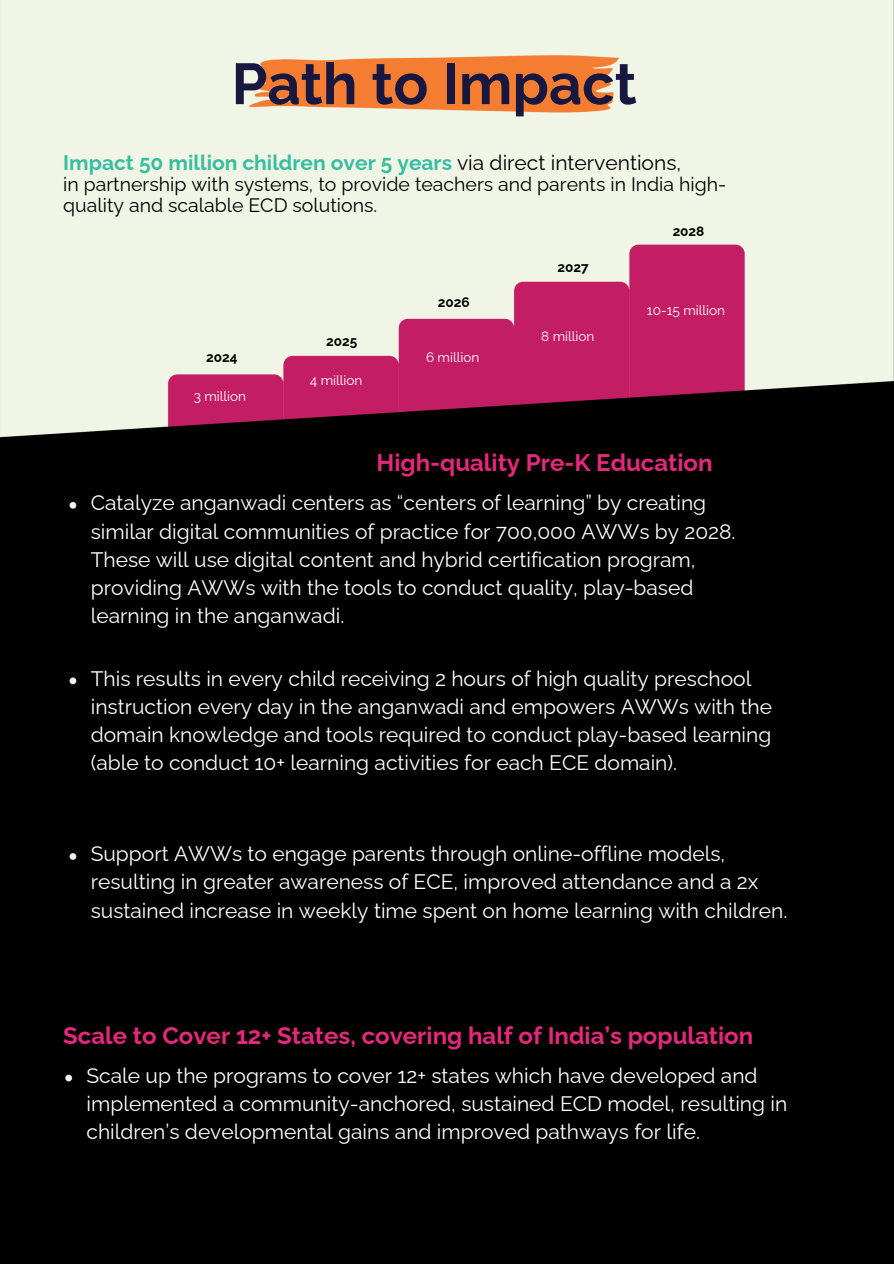
<style>
.page{position:relative;width:894px;height:1264px;background:#fff}
.page>*{position:absolute;margin:0;border:0;box-sizing:border-box;transform-origin:0 0}
.t1{font:700 57.6px "Raleway";color:#181740}
.t2{font:700 24px "Raleway";color:#e5287c}
.t3{font:21px/28.2px "Raleway";color:#fff}
.t4{font:700 21px "Raleway";color:#38bea0}
.t5{font:19.5px/21.3px "Raleway";color:#000}
.t6{font:13.5px "Raleway";color:#fff}
.t7{font:700 13.5px "Raleway";color:#000}
.s1{font-weight:400;color:#000}
</style>
<div class="page">
<img style="left:0;top:0;width:893px;height:1263px">
<p class="t1" style="left:231px;top:50px;width:406px">Path to Impact</p>
<h2 class="t4" style="left:63px;top:150px;width:619px">Impact 50 million children over 5 years <span class="s1">via direct interventions,</span></h2>
<h2 class="t5" style="left:63px;top:173px;width:664px">in partnership with systems, to provide teachers and parents in India high&shy;quality and scalable ECD solutions.</h2>
<h4 class="t7" style="left:206px;top:349px;width:33px">2024</h4>
<p class="t6" style="left:194px;top:388px;width:54px">3 million</p>
<h4 class="t7" style="left:326px;top:333px;width:33px">2025</h4>
<p class="t6" style="left:310px;top:372px;width:54px">4 million</p>
<p class="t7" style="left:437px;top:294px;width:33px">2026</p>
<p class="t6" style="left:426px;top:349px;width:55px">6 million</p>
<h2 class="t7" style="left:557px;top:259px;width:33px">2027</h2>
<h3 class="t6" style="left:541px;top:328px;width:55px">8 million</h3>
<h3 class="t7" style="left:672px;top:223px;width:33px">2028</h3>
<h3 class="t6" style="left:646px;top:302px;width:80px">10-15 million</h3>
<p class="t2" style="left:376px;top:449px;width:337px">High-quality Pre-K Education</p>
<h3 class="t3" style="left:91px;top:489px;width:646px">Catalyze anganwadi centers as “centers of learning” by creating similar digital communities of practice for 700,000 AWWs by 2028.<br>These will use digital content and hybrid certification program, providing AWWs with the tools to conduct quality, play-based learning in the anganwadi.</h3>
<h4 class="t3" style="left:91px;top:664px;width:682px">This results in every child receiving 2 hours of high quality preschool instruction every day in the anganwadi and empowers AWWs with the domain knowledge and tools required to conduct play-based learning (able to conduct 10+ learning activities for each ECE domain).</h4>
<h4 class="t3" style="left:91px;top:839px;width:698px">Support AWWs to engage parents through online-offline models, resulting in greater awareness of ECE, improved attendance and a 2x sustained increase in weekly time spent on home learning with children.</h4>
<h1 class="t2" style="left:63px;top:1020px;width:691px">Scale to Cover 12+ States, covering half of India’s population</h1>
<h4 class="t3" style="left:86px;top:1061px;width:702px">Scale up the programs to cover 12+ states which have developed and implemented a community-anchored, sustained ECD model, resulting in children’s developmental gains and improved pathways for life.</h4>
</div>
